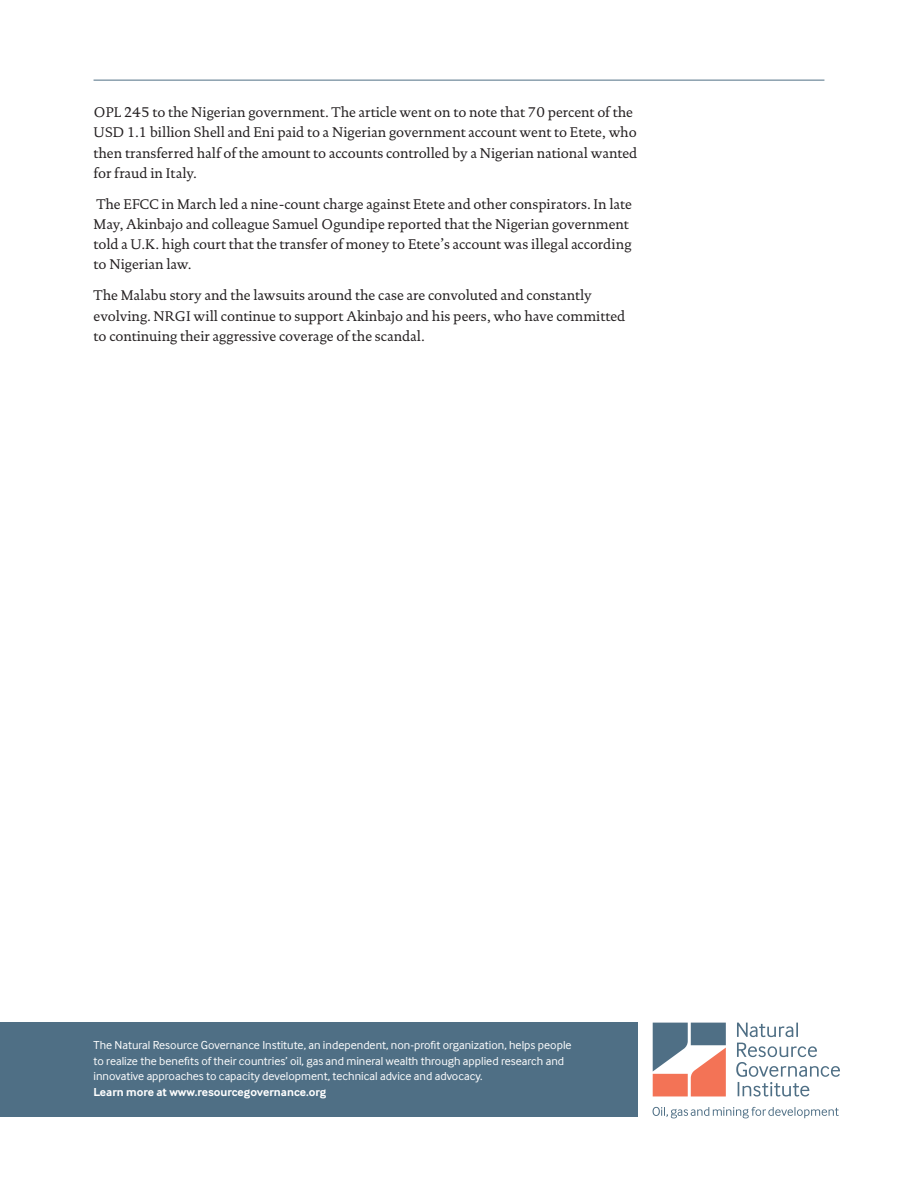
<style>
.page{position:relative;width:918px;height:1188px;background:#fff}
.page>*{position:absolute;margin:0;border:0;box-sizing:border-box;transform-origin:0 0}
.t1{font:14.25px/20.2px "DTL Documenta T";color:#231f20}
.t2{font:12px/15.8px "Inter Face";color:#fff}
.t3{font:700 12px "Inter Face";color:#fff}
</style>
<div class="page">
<hr style="left:94px;top:80px;width:730px;height:1px;background:#4f6f85">
<svg style="left:736px;top:1043px;width:104px;height:54px"></svg>
<svg style="left:737px;top:1023px;width:61px;height:14px"></svg>
<svg style="left:653px;top:1023px;width:73px;height:73px"></svg>
<svg style="left:653px;top:1107px;width:186px;height:11px"></svg>
<div style="left:0;top:1022px;width:638px;height:95px;background:#4f6f85"></div>
<p class="t1" style="left:94px;top:102px;width:545px">OPL 245 to the Nigerian government. The article went on to note that 70 percent of the USD 1.1 billion Shell and Eni paid to a Nigerian government account went to Etete, who then transferred half of the amount to accounts controlled by a Nigerian national wanted for fraud in Italy.</p>
<p class="t1" style="left:94px;top:194px;width:540px">The EFCC in March led a nine-count charge against Etete and other conspirators. In late May, Akinbajo and colleague Samuel Ogundipe reported that the Nigerian government told a U.K. high court that the transfer of money to Etete’s account was illegal according to Nigerian law.</p>
<p class="t1" style="left:94px;top:285px;width:533px">The Malabu story and the lawsuits around the case are convoluted and constantly evolving. NRGI will continue to support Akinbajo and his peers, who have committed to continuing their aggressive coverage of the scandal.</p>
<p class="t2" style="left:94px;top:1037px;width:480px">The Natural Resource Governance Institute, an independent, non-profit organization, helps people to realize the benefits of their countries’ oil, gas and mineral wealth through applied research and innovative approaches to capacity development, technical advice and advocacy.</p>
<p class="t3" style="left:94px;top:1085px;width:234px">Learn more at www.resourcegovernance.org</p>
</div>
